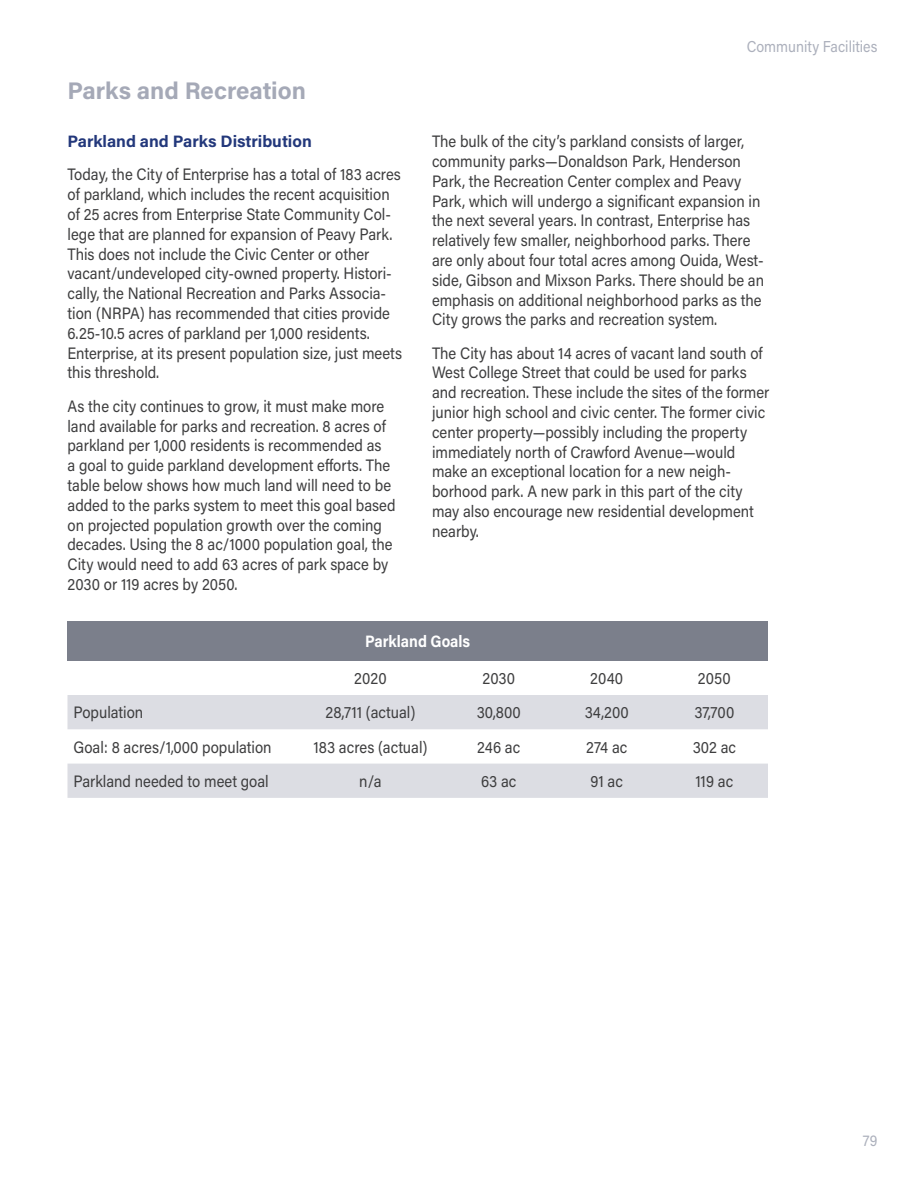
<style>
.page{position:relative;width:918px;height:1188px;background:#fff}
.page>*{position:absolute;margin:0;border:0;box-sizing:border-box;transform-origin:0 0}
.Heading_1{font:700 24px "Acumin Pro";color:#a5a9b7}
.t1{font:16.5px/19.8px "Acumin Pro";color:#3e3e3f;scale:.9 1}
.Heading_2{font:700 16.5px "Acumin Pro";color:#23387b}
.t2{font:700 16.5px "Acumin Pro";color:#fff;scale:.9 1}
.t3{font:15.75px "Acumin Pro";color:#acb0bc;scale:.9 1}
</style>
<div class="page">
<div style="left:68px;top:621px;width:700px;height:40px;background:#7b7f8b"></div>
<svg style="left:68px;top:695px;width:700px;height:103px;fill:#dcdde3"></svg>
<p class="Heading_1" style="left:68px;top:73px;width:240px">Parks and Recreation</p>
<p class="Heading_2" style="left:68px;top:130px;width:246px">Parkland and Parks Distribution</p>
<p class="t1" style="left:68px;top:164px;width:373px">Today, the City of Enterprise has a total of 183 acres of parkland, which includes the recent acquisition of 25 acres from Enterprise State Community Col&shy;lege that are planned for expansion of Peavy Park.<br>This does not include the Civic Center or other vacant/undeveloped city-owned property. Histori&shy;cally, the National Recreation and Parks Associa&shy;tion (NRPA) has recommended that cities provide 6.25-10.5 acres of parkland per 1,000 residents.<br>Enterprise, at its present population size, just meets this threshold.</p>
<p class="t1" style="left:68px;top:395px;width:366px">As the city continues to grow, it must make more land available for parks and recreation. 8 acres of parkland per 1,000 residents is recommended as<br>a goal to guide parkland development efforts. The table below shows how much land will need to be added to the parks system to meet this goal based on projected population growth over the coming decades. Using the 8 ac/1000 population goal, the City would need to add 63 acres of park space by 2030 or 119 acres by 2050.</p>
<p class="t3" style="left:747px;top:36px;width:147px">Community Facilities</p>
<p class="t1" style="left:432px;top:131px;width:371px">The bulk of the city’s parkland consists of larger, community parks—Donaldson Park, Henderson Park, the Recreation Center complex and Peavy Park, which will undergo a significant expansion in the next several years. In contrast, Enterprise has relatively few smaller, neighborhood parks. There are only about four total acres among Ouida, West&shy;side, Gibson and Mixson Parks. There should be an emphasis on additional neighborhood parks as the City grows the parks and recreation system.</p>
<p class="t1" style="left:432px;top:342px;width:376px">The City has about 14 acres of vacant land south of West College Street that could be used for parks and recreation. These include the sites of the former junior high school and civic center. The former civic center property—possibly including the property immediately north of Crawford Avenue—would make an exceptional location for a new neigh&shy;borhood park. A new park in this part of the city may also encourage new residential development nearby.</p>
<p class="t2" style="left:365px;top:630px;width:118px">Parkland Goals</p>
<p class="t1" style="left:354px;top:668px;width:37px">2020</p>
<p class="t1" style="left:482px;top:668px;width:38px">2030</p>
<p class="t1" style="left:590px;top:668px;width:38px">2040</p>
<p class="t1" style="left:698px;top:668px;width:38px">2050</p>
<p class="t1" style="left:74px;top:702px;width:79px">Population</p>
<p class="t1" style="left:326px;top:702px;width:101px">28,711 (actual)</p>
<p class="t1" style="left:477px;top:702px;width:50px">30,800</p>
<p class="t1" style="left:585px;top:702px;width:51px">34,200</p>
<p class="t1" style="left:694px;top:702px;width:46px">37,700</p>
<p class="t1" style="left:74px;top:736px;width:222px">Goal: 8 acres/1,000 population</p>
<p class="t1" style="left:313px;top:736px;width:128px">183 acres (actual)</p>
<p class="t1" style="left:477px;top:736px;width:49px">246 ac</p>
<p class="t1" style="left:586px;top:736px;width:47px">274 ac</p>
<p class="t1" style="left:693px;top:736px;width:50px">302 ac</p>
<p class="t1" style="left:74px;top:770px;width:219px">Parkland needed to meet goal</p>
<p class="t1" style="left:359px;top:770px;width:26px">n/a</p>
<p class="t1" style="left:481px;top:770px;width:41px">63 ac</p>
<p class="t1" style="left:590px;top:770px;width:38px">91 ac</p>
<p class="t1" style="left:695px;top:770px;width:43px">119 ac</p>
<p class="t3" style="left:863px;top:1129px;width:18px">79</p>
</div>
